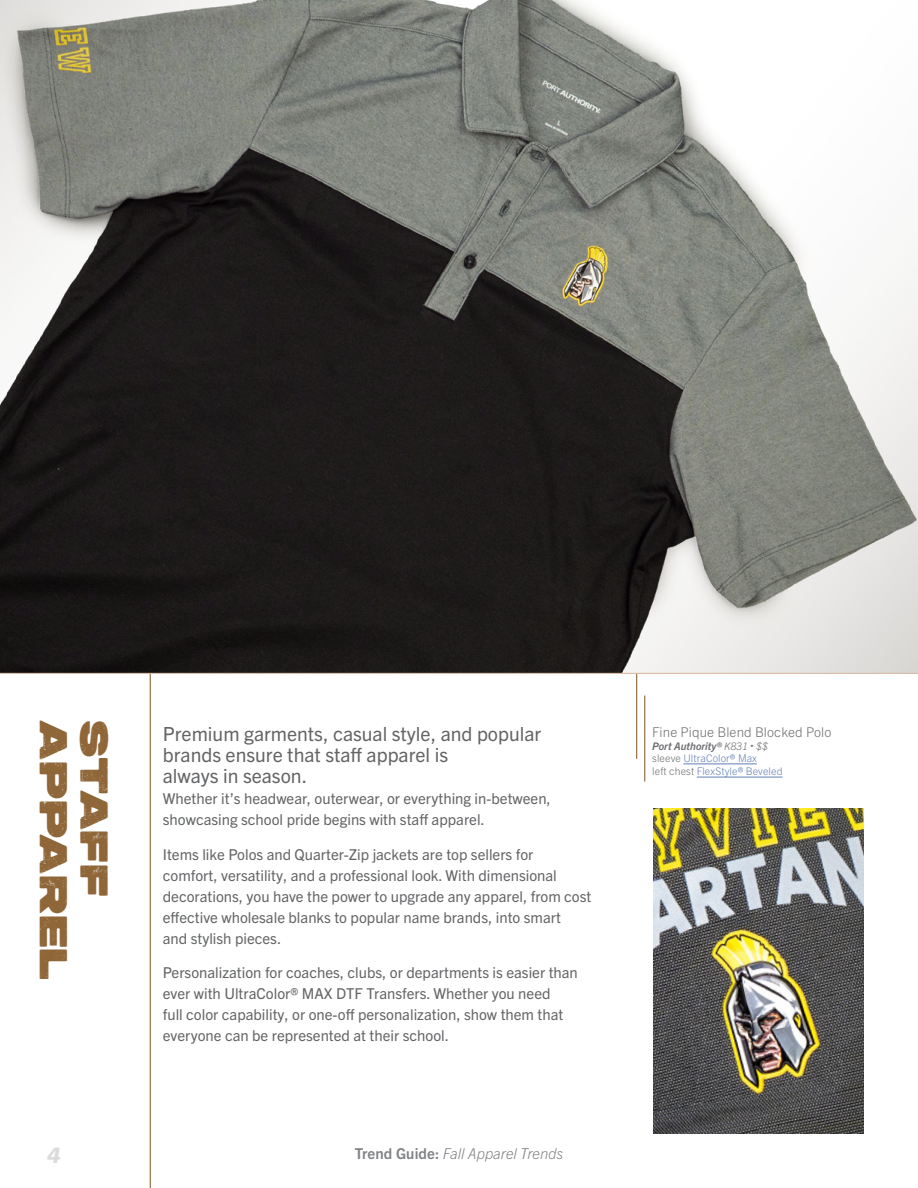
<style>
.page{position:relative;width:918px;height:1188px;background:#fff}
.page>*{position:absolute;margin:0;border:0;box-sizing:border-box;transform-origin:0 0}
.t1{font:39px "Peckham Press";letter-spacing:.01em;color:#8f6638}
.t2{font:italic 22.5px "Aglet Slab VF";color:#dbdbdb}
.t3{font:19.5px/21px "Trade Gothic Next LT Pro";color:#636466}
.t4{font:15px/21px "Trade Gothic Next LT Pro";color:#636466}
.t5{font:italic 300 15px "Trade Gothic Next LT Pro";color:#808285}
.t6{font:300 13.5px "Trade Gothic Next LT Pro";letter-spacing:.01em;color:#6d6e71}
.t7{font:italic 700 10.5px/11.7px "Trade Gothic Next LT Pro";color:#6d6e71}
.t8{font:300 10.5px "Trade Gothic Next LT Pro";letter-spacing:.01em;color:#627fb5}
.s1{font-weight:300}
.s2{font-weight:300;font-size:6px}
.s3{font-weight:300;font-style:normal}
.s4{font-weight:300;font-style:normal;color:#627fb5}
.s5{color:#6d6e71}
.s6{font-weight:700;font-style:normal}
</style>
<div class="page">
<hr style="left:644px;top:696px;width:1px;height:86px;background:#8f6638">
<hr style="left:636px;top:577px;width:1px;height:182px;background:#8f6638">
<hr style="left:150px;top:652px;width:1px;height:536px;background:#8f6638">
<img style="left:0;top:0;width:918px;height:673px">
<hr style="left:0;top:673px;width:918px;height:1px;background:#d9baa5">
<img style="left:653px;top:809px;width:211px;height:325px">
<hr style="left:683px;top:764px;width:74px;height:1px;background:#627fb5">
<hr style="left:697px;top:777px;width:86px;height:1px;background:#627fb5">
<h1 class="t1" style="left:73px;top:720px;width:261px;rotate:90deg">APPAREL</h1>
<h1 class="t1" style="left:113px;top:720px;width:177px;rotate:90deg">STAFF</h1>
<p class="t6" style="left:652px;top:722px;width:181px">Fine Pique Blend Blocked Polo</p>
<h3 class="t3" style="left:163px;top:722px;width:380px">Premium garments, casual style, and popular brands ensure that staff apparel is<br>always in season.</h3>
<p class="t4" style="left:163px;top:787px;width:389px">Whether it’s headwear, outerwear, or everything in-between, showcasing school pride begins with staff apparel.</p>
<p class="t4" style="left:163px;top:843px;width:430px">Items like Polos and Quarter-Zip jackets are top sellers for comfort, versatility, and a professional look. With dimensional decorations, you have the power to upgrade any apparel, from cost effective wholesale blanks to popular name brands, into smart<br>and stylish pieces.</p>
<p class="t4" style="left:163px;top:961px;width:417px">Personalization for coaches, clubs, or departments is easier than ever with UltraColor® MAX DTF Transfers. Whether you need<br>full color capability, or one-off personalization, show them that everyone can be represented at their school.</p>
<p class="t7" style="left:652px;top:740px;width:117px">Port Authority® <span class="s1">K831</span> <span class="s2">•</span> <span class="s1">$$ </span><span class="s3">sleeve</span> <span class="s4">UltraColor® Max</span></p>
<p class="t8" style="left:652px;top:764px;width:132px"><span class="s5">left chest</span> FlexStyle® Beveled</p>
<h2 class="t2" style="left:47px;top:1142px;width:15px">4</h2>
<p class="t5" style="left:355px;top:1143px;width:210px"><span class="s6">Trend Guide:</span> Fall Apparel Trends</p>
</div>
